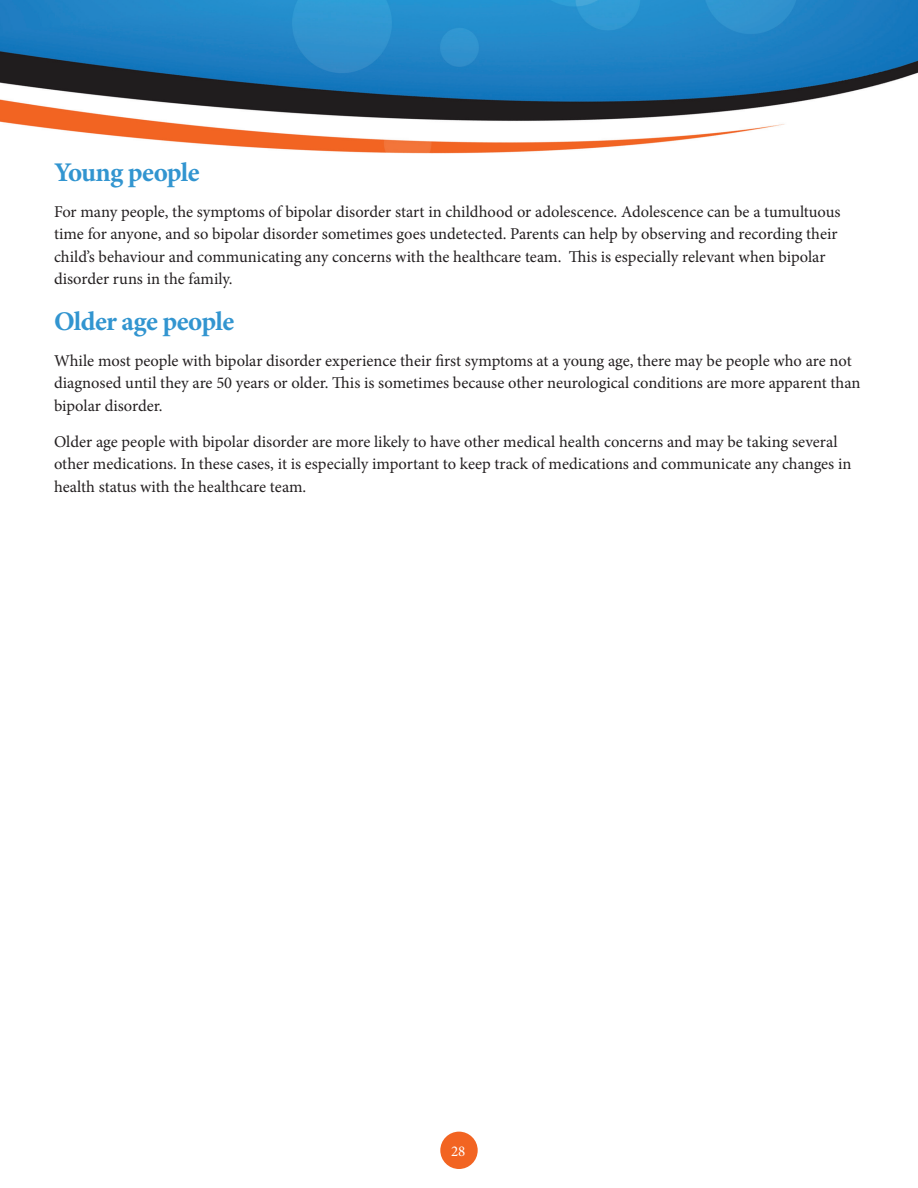
<style>
.page{position:relative;width:918px;height:1188px;background:#fff}
.page>*{position:absolute;margin:0;border:0;box-sizing:border-box;transform-origin:0 0}
.Subhead1{font:700 27px "Minion Pro";letter-spacing:-.025em;color:#3295d0}
.Body{font:16.5px/22.5px "Minion Pro";color:#231f20}
.t1{font:15px "Minion Pro";color:#fff}
</style>
<div class="page">
<img style="left:0;top:0;width:918px;height:154px">
<div style="left:440px;top:1132px;width:38px;height:37px;background:#f26422;border-radius:50%"></div>
<p class="Subhead1" style="left:54px;top:153px;width:147px">Young people</p>
<p class="Body" style="left:54px;top:200px;width:788px">For many people, the symptoms of bipolar disorder start in childhood or adolescence. Adolescence can be a tumultuous time for anyone, and so bipolar disorder sometimes goes undetected. Parents can help by observing and recording their child’s behaviour and communicating any concerns with the healthcare team. This is especially relevant when bipolar disorder runs in the family.</p>
<p class="Subhead1" style="left:54px;top:302px;width:182px">Older age people</p>
<p class="Body" style="left:54px;top:350px;width:808px">While most people with bipolar disorder experience their first symptoms at a young age, there may be people who are not diagnosed until they are 50 years or older. This is sometimes because other neurological conditions are more apparent than bipolar disorder.</p>
<p class="Body" style="left:54px;top:431px;width:799px">Older age people with bipolar disorder are more likely to have other medical health concerns and may be taking several other medications. In these cases, it is especially important to keep track of medications and communicate any changes in health status with the healthcare team.</p>
<p class="t1" style="left:451px;top:1141px;width:16px">28</p>
</div>
